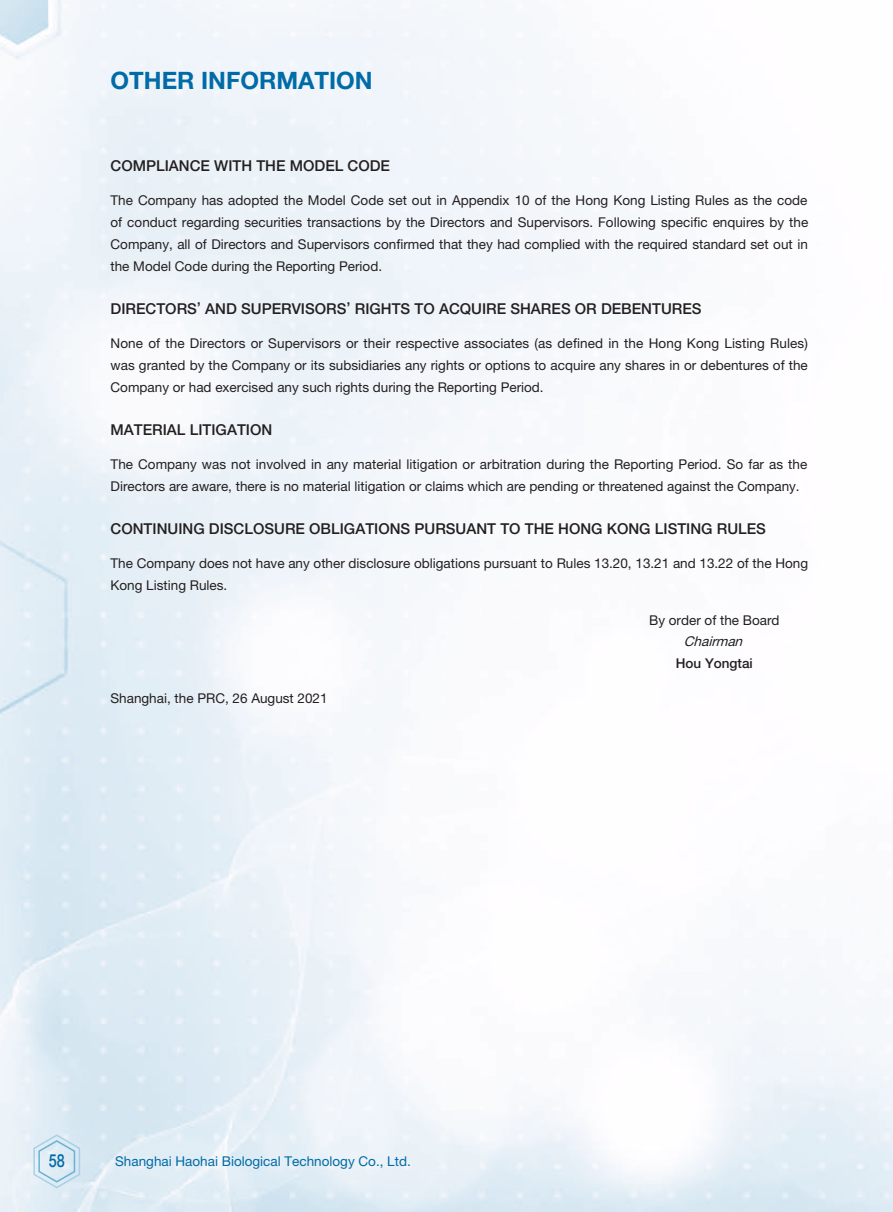
<style>
.page{position:relative;width:893px;height:1212px;background:#fff}
.page>*{position:absolute;margin:0;border:0;box-sizing:border-box;transform-origin:0 0}
.t1{font:700 24px "Helvetica Neue LT Std";color:#006ba7}
.t2{font:500 18px "Helvetica Neue LT Std";color:#006ba7;scale:.8 1}
.t3{font:500 15px "Helvetica Neue LT Std";color:#231f20}
.t4{font:13.5px/21.8px "Helvetica Neue LT Std";color:#231f20;text-align:justify}
.t5{font:13.5px "Helvetica Neue LT Std";color:#006ba7}
.t6{font:500 13.5px "Helvetica Neue LT Std";color:#231f20}
.t7{font:italic 13.5px "Helvetica Neue LT Std";color:#231f20}
</style>
<div class="page">
<svg style="left:33px;top:1133px;width:48px;height:56px;background:#d1e5f0"></svg>
<h1 class="t1" style="left:111px;top:66px;width:264px">OTHER INFORMATION</h1>
<p class="t3" style="left:111px;top:156px;width:281px">COMPLIANCE WITH THE MODEL CODE</p>
<p class="t4" style="left:111px;top:189px;width:699px">The Company has adopted the Model Code set out in Appendix 10 of the Hong Kong Listing Rules as the code of conduct regarding securities transactions by the Directors and Supervisors. Following specific enquires by the Company, all of Directors and Supervisors confirmed that they had complied with the required standard set out in the Model Code during the Reporting Period.</p>
<p class="t3" style="left:111px;top:299px;width:593px">DIRECTORS’ AND SUPERVISORS’ RIGHTS TO ACQUIRE SHARES OR DEBENTURES</p>
<p class="t4" style="left:111px;top:332px;width:699px">None of the Directors or Supervisors or their respective associates (as defined in the Hong Kong Listing Rules) was granted by the Company or its subsidiaries any rights or options to acquire any shares in or debentures of the Company or had exercised any such rights during the Reporting Period.</p>
<p class="t3" style="left:111px;top:420px;width:163px">MATERIAL LITIGATION</p>
<p class="t4" style="left:111px;top:453px;width:698px">The Company was not involved in any material litigation or arbitration during the Reporting Period. So far as the<br>Directors are aware, there is no material litigation or claims which are pending or threatened against the Company.</p>
<p class="t3" style="left:111px;top:519px;width:657px">CONTINUING DISCLOSURE OBLIGATIONS PURSUANT TO THE HONG KONG LISTING RULES</p>
<p class="t4" style="left:111px;top:552px;width:699px">The Company does not have any other disclosure obligations pursuant to Rules 13.20, 13.21 and 13.22 of the Hong<br>Kong Listing Rules.</p>
<p class="t4" style="left:649px;top:609px;width:132px">By order of the Board</p>
<p class="t7" style="left:684px;top:633px;width:64px">Chairman</p>
<p class="t6" style="left:676px;top:655px;width:79px">Hou Yongtai</p>
<p class="t4" style="left:111px;top:687px;width:219px">Shanghai, the PRC, 26 August 2021</p>
<h2 class="t2" style="left:49px;top:1150px;width:22px">58</h2>
<p class="t5" style="left:115px;top:1153px;width:297px">Shanghai Haohai Biological Technology Co., Ltd.</p>
</div>
